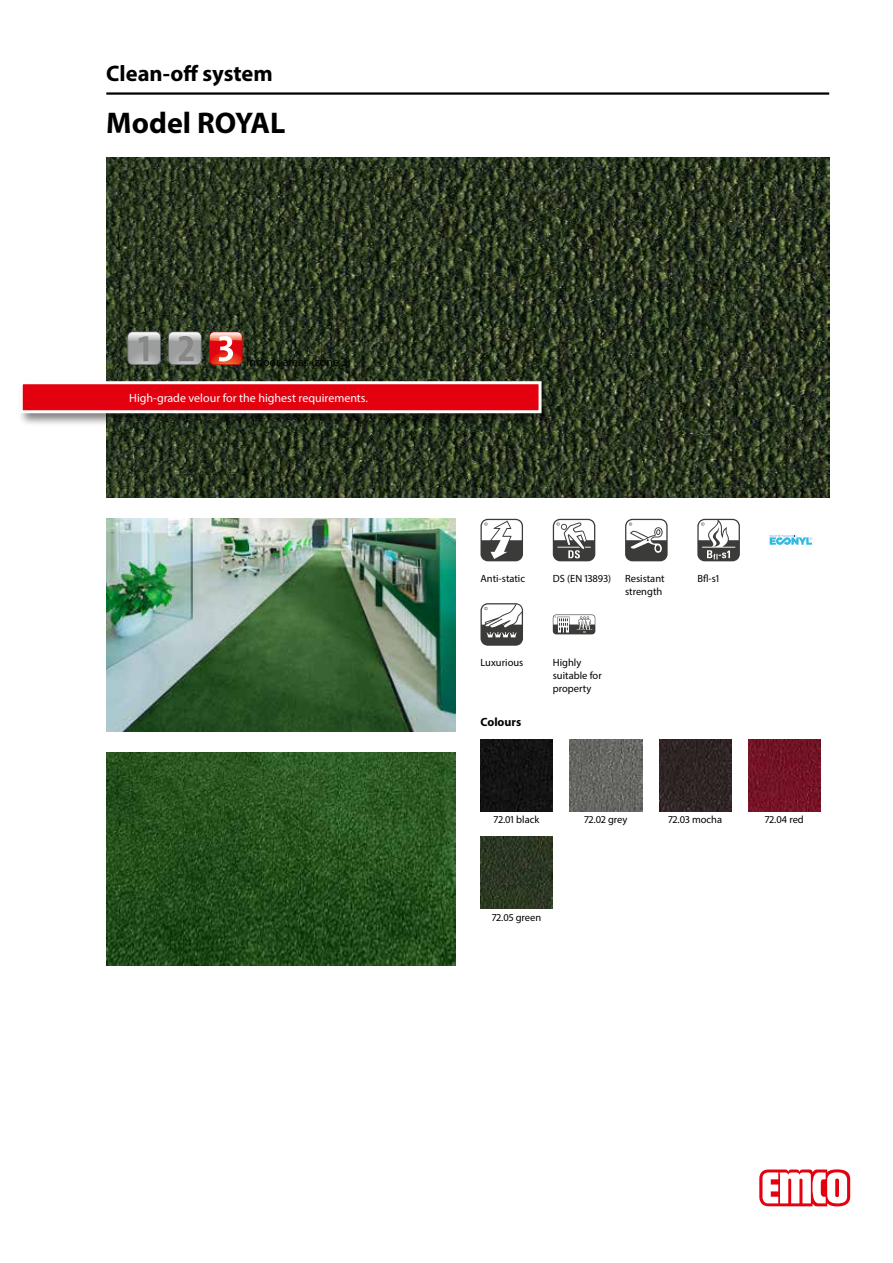
<style>
.page{position:relative;width:893px;height:1263px;background:#fff}
.page>*{position:absolute;margin:0;border:0;box-sizing:border-box;transform-origin:0 0}
.t1{font:700 30px "Myriad Pro";color:#000}
.t2{font:700 22.5px "Myriad Pro";color:#000}
.t3{font:12px "Myriad Pro";color:#fff}
.t4{font:12px "Myriad Pro";color:#000}
.t5{font:700 12px "Myriad Pro";color:#000}
.t6{font:10.5px/12.6px "Myriad Pro";color:#000}
</style>
<div class="page">
<img style="left:106px;top:157px;width:723px;height:340px">
<hr style="left:106px;top:92px;width:723px;height:3px;background:#000">
<svg style="left:759px;top:1169px;width:91px;height:37px"></svg>
<div style="left:18px;top:379px;width:538px;height:49px;background:#000;opacity:.5"></div>
<div style="left:21px;top:383px;width:519px;height:29px;background:#e3000f"></div>
<div style="left:20px;top:381px;width:522px;height:32px;border:3px solid #fff"></div>
<svg style="left:168px;top:332px;width:33px;height:33px"></svg>
<svg style="left:209px;top:332px;width:33px;height:33px"></svg>
<svg style="left:128px;top:332px;width:33px;height:33px"></svg>
<img style="left:106px;top:519px;width:349px;height:212px">
<img style="left:106px;top:753px;width:349px;height:212px">
<svg style="left:480px;top:519px;width:43px;height:42px"></svg>
<svg style="left:553px;top:519px;width:42px;height:42px"></svg>
<svg style="left:625px;top:519px;width:43px;height:42px"></svg>
<svg style="left:697px;top:519px;width:43px;height:42px"></svg>
<svg style="left:770px;top:535px;width:42px;height:10px"></svg>
<svg style="left:480px;top:603px;width:43px;height:43px"></svg>
<svg style="left:553px;top:614px;width:42px;height:20px"></svg>
<img style="left:480px;top:739px;width:73px;height:72px">
<img style="left:570px;top:739px;width:72px;height:72px">
<img style="left:659px;top:739px;width:72px;height:72px">
<img style="left:748px;top:739px;width:73px;height:72px">
<img style="left:480px;top:836px;width:73px;height:72px">
<h2 class="t2" style="left:106px;top:59px;width:168px">Clean-off system</h2>
<h1 class="t1" style="left:106px;top:103px;width:181px">Model ROYAL</h1>
<p class="t4" style="left:247px;top:354px;width:105px">Indoor areas (zone 3)</p>
<p class="t3" style="left:129px;top:390px;width:240px">High-grade velour for the highest requirements.</p>
<p class="t6" style="left:480px;top:572px;width:46px">Anti-static</p>
<p class="t6" style="left:553px;top:572px;width:60px">DS (EN 13893)</p>
<p class="t6" style="left:625px;top:572px;width:41px">Resistant strength</p>
<p class="t6" style="left:697px;top:572px;width:23px">Bfl-s1</p>
<p class="t6" style="left:480px;top:656px;width:44px">Luxurious</p>
<p class="t6" style="left:553px;top:656px;width:51px">Highly suitable for property</p>
<p class="t5" style="left:480px;top:714px;width:42px">Colours</p>
<p class="t6" style="left:494px;top:813px;width:47px">72.01 black</p>
<p class="t6" style="left:584px;top:813px;width:44px">72.02 grey</p>
<p class="t6" style="left:668px;top:813px;width:55px">72.03 mocha</p>
<p class="t6" style="left:765px;top:813px;width:40px">72.04 red</p>
<p class="t6" style="left:492px;top:911px;width:51px">72.05 green</p>
</div>
